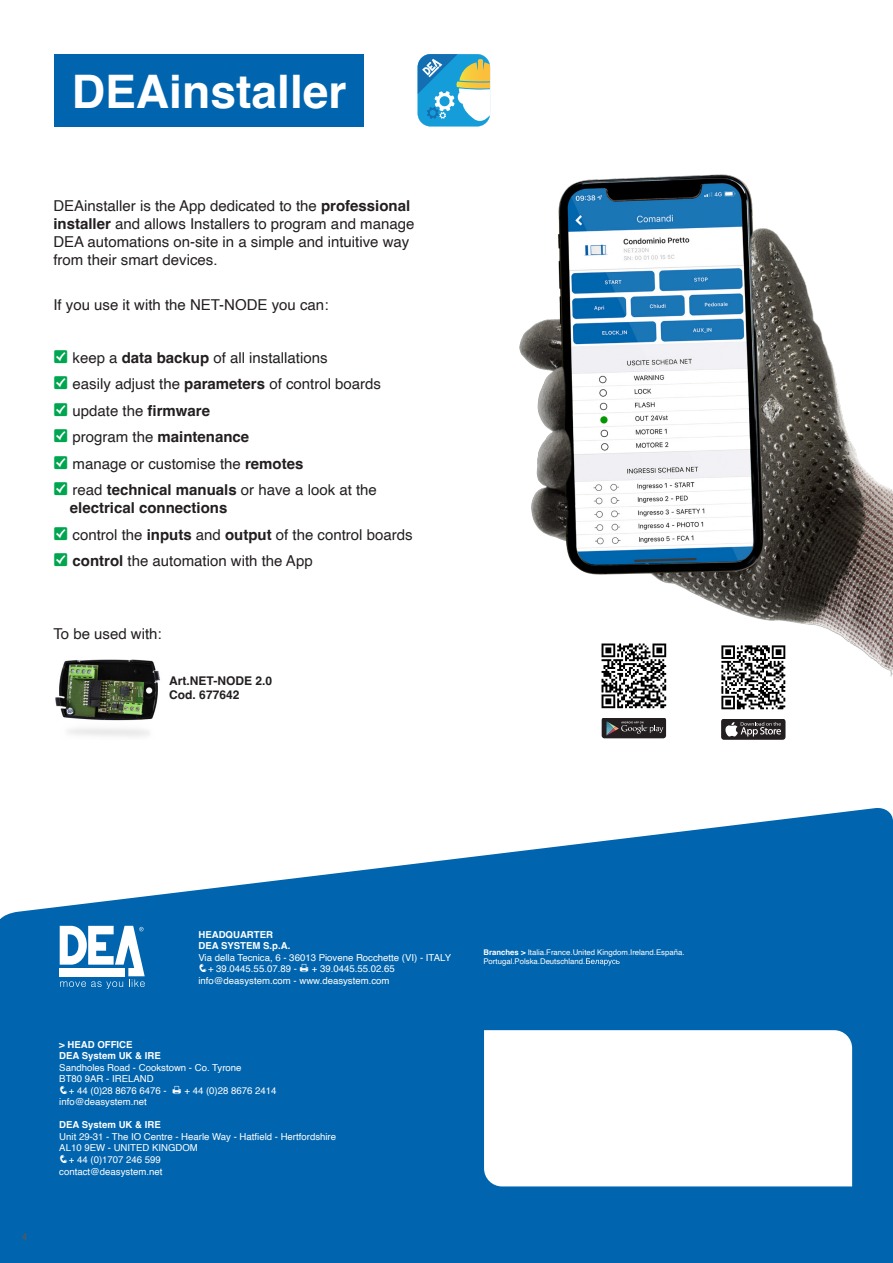
<style>
.page{position:relative;width:893px;height:1263px;background:#fff}
.page>*{position:absolute;margin:0;border:0;box-sizing:border-box;transform-origin:0 0}
.t1{font:700 46.2px "Helvetica";color:#fff}
.t2{font:15px/18px "Helvetica";color:#231f20}
.t3{font:700 15px/18px "Helvetica";color:#231f20}
.t4{font:700 12px/14.4px "Helvetica";color:#231f20}
.t5{font:9.6px/11.6px "Helvetica";color:#fff}
.t6{font:700 9.6px "Helvetica";color:#fff}
.t7{font:700 9px "Helvetica";color:#57585a}
.t8{font:7.8px/9.3px "Helvetica";color:#fff}
.s1{font-weight:700}
.s2{font-weight:400}
</style>
<div class="page">
<div style="left:602px;top:717px;width:64px;height:21px;background:#231f20;border-radius:3px"></div>
<svg style="left:606px;top:721px;width:57px;height:14px"></svg>
<img style="left:601px;top:676px;width:66px;height:33px">
<img style="left:55px;top:659px;width:106px;height:78px">
<svg style="left:0;top:808px;width:893px;height:455px;background:#237ab9"></svg>
<hr style="left:0;top:920px;width:4px;height:343px;background:#0065ae">
<hr style="left:889px;top:822px;width:4px;height:441px;background:#0065ae">
<svg style="left:418px;top:54px;width:72px;height:72px"></svg>
<div style="left:54px;top:54px;width:310px;height:72px;background:#0065ae"></div>
<div style="left:721px;top:719px;width:64px;height:21px;background:#231f20;border-radius:3px"></div>
<svg style="left:725px;top:722px;width:56px;height:14px"></svg>
<img style="left:721px;top:676px;width:65px;height:34px">
<svg style="left:484px;top:1030px;width:368px;height:156px"></svg>
<img style="left:519px;top:174px;width:374px;height:502px">
<svg style="left:586px;top:958px;width:34px;height:7px"></svg>
<svg style="left:60px;top:926px;width:85px;height:63px"></svg>
<svg style="left:173px;top:1086px;width:8px;height:8px"></svg>
<svg style="left:300px;top:964px;width:8px;height:8px"></svg>
<p class="t1" style="left:72px;top:63px;width:276px">DEAinstaller</p>
<p class="t2" style="left:53px;top:197px;width:362px">DEAinstaller is the App dedicated to the <span class="s1">professional installer</span> and allows Installers to program and manage DEA automations on-site in a simple and intuitive way from their smart devices.</p>
<p class="t2" style="left:53px;top:296px;width:277px">If you use it with the NET-NODE you can:</p>
<p class="t2" style="left:73px;top:349px;width:257px">keep a <span class="s1">data backup</span> of all installations</p>
<p class="t2" style="left:73px;top:375px;width:310px">easily adjust the <span class="s1">parameters</span> of control boards</p>
<p class="t2" style="left:73px;top:402px;width:139px">update the <span class="s1">firmware</span></p>
<p class="t3" style="left:73px;top:429px;width:178px"><span class="s2">program the</span> maintenance</p>
<p class="t2" style="left:73px;top:455px;width:232px">manage or customise the <span class="s1">remotes</span></p>
<p class="t3" style="left:70px;top:482px;width:308px"><span class="s2">read</span> technical manuals <span class="s2">or have a look at the </span>electrical connections</p>
<p class="t2" style="left:73px;top:526px;width:342px">control the <span class="s1">inputs</span> and <span class="s1">output</span> of the control boards</p>
<p class="t2" style="left:73px;top:552px;width:242px"><span class="s1">control</span> the automation with the App</p>
<p class="t2" style="left:53px;top:625px;width:110px">To be used with:</p>
<p class="t4" style="left:169px;top:675px;width:104px">Art.NET-NODE 2.0<br>Cod. 677642</p>
<p class="t7" style="left:22px;top:1232px;width:7px">4</p>
<p class="t6" style="left:198px;top:929px;width:76px">HEADQUARTER</p>
<p class="t6" style="left:198px;top:940px;width:93px">DEA SYSTEM S.p.A.</p>
<p class="t5" style="left:198px;top:952px;width:254px">Via della Tecnica, 6 - 36013 Piovene Rocchette (VI) - ITALY</p>
<p class="t5" style="left:198px;top:963px;width:100px">❑+ 39.0445.55.07.89 -</p>
<p class="t5" style="left:312px;top:963px;width:85px">+ 39.0445.55.02.65</p>
<p class="t5" style="left:198px;top:975px;width:193px">info@deasystem.com - www.deasystem.com</p>
<p class="t6" style="left:59px;top:1038px;width:75px">&gt; HEAD OFFICE</p>
<p class="t6" style="left:59px;top:1050px;width:103px">DEA System UK &amp; IRE</p>
<p class="t5" style="left:59px;top:1062px;width:184px">Sandholes Road - Cookstown - Co. Tyrone<br>BT80 9AR - IRELAND</p>
<p class="t5" style="left:59px;top:1085px;width:109px">❑+ 44 (0)28 8676 6476 -</p>
<p class="t5" style="left:184px;top:1085px;width:94px">+ 44 (0)28 8676 2414</p>
<p class="t5" style="left:59px;top:1096px;width:89px">info@deasystem.net</p>
<p class="t6" style="left:59px;top:1119px;width:103px">DEA System UK &amp; IRE</p>
<p class="t5" style="left:59px;top:1131px;width:278px">Unit 29-31 - The IO Centre - Hearle Way - Hatfield - Hertfordshire<br>AL10 9EW - UNITED KINGDOM</p>
<p class="t5" style="left:59px;top:1154px;width:103px">❑+ 44 (0)1707 246 599</p>
<p class="t5" style="left:59px;top:1166px;width:105px">contact@deasystem.net</p>
<p class="t8" style="left:483px;top:947px;width:203px"><span class="s1">Branches &gt;</span> Italia.France.United Kingdom.Ireland.España.<br>Portugal.Polska.Deutschland.</p>
</div>
